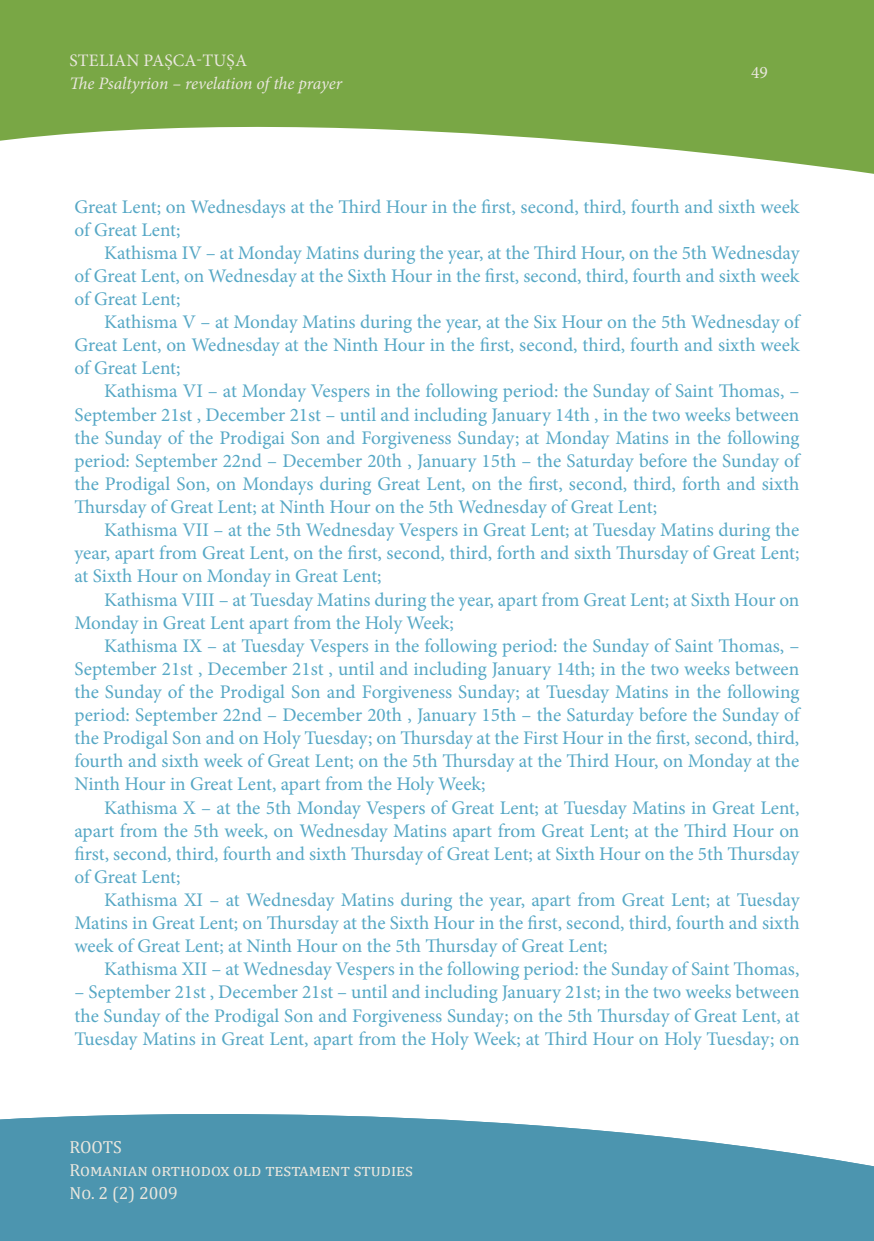
<style>
.page{position:relative;width:874px;height:1241px;background:#fff}
.page>*{position:absolute;margin:0;border:0;box-sizing:border-box;transform-origin:0 0}
.Paragraph_Style_1{font:19.25px/23.1px "Minion Pro";letter-spacing:-.005em;color:#55a7c5;text-align:justify}
.t1{font:17.5px "Cambria";color:#eae7de}
.t2{font:italic 17.5px "Minion Pro";letter-spacing:-.01em;color:#eae7de}
.t3{font:17.5px "Minion Pro";letter-spacing:.01em;color:#eae7de}
</style>
<div class="page">
<svg style="left:0;top:0;width:873px;height:174px;fill:#79a745"></svg>
<svg style="left:0;top:1114px;width:873px;height:126px;background:#5d9fb7"></svg>
<p class="t3" style="left:70px;top:49px;width:179px">STELIAN PAȘCA-TUȘA</p>
<p class="t2" style="left:69px;top:71px;width:274px">The Psaltyrion – revelation of the prayer</p>
<p class="t3" style="left:750px;top:60px;width:18px">49</p>
<p class="Paragraph_Style_1" style="left:74px;top:195px;width:726px">Great Lent; on Wednesdays at the Third Hour in the first, second, third, fourth and sixth week of Great Lent;</p>
<p class="Paragraph_Style_1" style="left:74px;top:241px;width:726px;text-indent:30px">Kathisma IV – at Monday Matins during the year, at the Third Hour, on the 5th Wednesday of Great Lent, on Wednesday at the Sixth Hour in the first, second, third, fourth and sixth week of Great Lent;</p>
<p class="Paragraph_Style_1" style="left:74px;top:310px;width:726px;text-indent:30px">Kathisma V – at Monday Matins during the year, at the Six Hour on the 5th Wednesday of Great Lent, on Wednesday at the Ninth Hour in the first, second, third, fourth and sixth week of Great Lent;</p>
<p class="Paragraph_Style_1" style="left:74px;top:380px;width:726px;text-indent:30px">Kathisma VI – at Monday Vespers in the following period: the Sunday of Saint Thomas, – September 21st , December 21st – until and including January 14th , in the two weeks between the Sunday of the Prodigai Son and Forgiveness Sunday; at Monday Matins in the following period: September 22nd – December 20th , January 15th – the Saturday before the Sunday of the Prodigal Son, on Mondays during Great Lent, on the first, second, third, forth and sixth Thursday of Great Lent; at Ninth Hour on the 5th Wednesday of Great Lent;</p>
<p class="Paragraph_Style_1" style="left:74px;top:518px;width:726px;text-indent:30px">Kathisma VII – at the 5th Wednesday Vespers in Great Lent; at Tuesday Matins during the year, apart from Great Lent, on the first, second, third, forth and sixth Thursday of Great Lent; at Sixth Hour on Monday in Great Lent;</p>
<p class="Paragraph_Style_1" style="left:74px;top:588px;width:726px;text-indent:30px">Kathisma VIII – at Tuesday Matins during the year, apart from Great Lent; at Sixth Hour on<br>Monday in Great Lent apart from the Holy Week;</p>
<p class="Paragraph_Style_1" style="left:74px;top:634px;width:726px;text-indent:30px">Kathisma IX – at Tuesday Vespers in the following period: the Sunday of Saint Thomas, – September 21st , December 21st , until and including January 14th; in the two weeks between the Sunday of the Prodigal Son and Forgiveness Sunday; at Tuesday Matins in the following period: September 22nd – December 20th , January 15th – the Saturday before the Sunday of the Prodigal Son and on Holy Tuesday; on Thursday at the First Hour in the first, second, third, fourth and sixth week of Great Lent; on the 5th Thursday at the Third Hour, on Monday at the Ninth Hour in Great Lent, apart from the Holy Week;</p>
<p class="Paragraph_Style_1" style="left:74px;top:795px;width:726px;text-indent:30px">Kathisma X – at the 5th Monday Vespers of Great Lent; at Tuesday Matins in Great Lent, apart from the 5th week, on Wednesday Matins apart from Great Lent; at the Third Hour on first, second, third, fourth and sixth Thursday of Great Lent; at Sixth Hour on the 5th Thursday of Great Lent;</p>
<p class="Paragraph_Style_1" style="left:74px;top:888px;width:726px;text-indent:30px">Kathisma XI – at Wednesday Matins during the year, apart from Great Lent; at Tuesday Matins in Great Lent; on Thursday at the Sixth Hour in the first, second, third, fourth and sixth week of Great Lent; at Ninth Hour on the 5th Thursday of Great Lent;</p>
<p class="Paragraph_Style_1" style="left:104px;top:957px;width:696px">Kathisma XII – at Wednesday Vespers in the following period: the Sunday of Saint Thomas,</p>
<p class="Paragraph_Style_1" style="left:74px;top:980px;width:726px">– September 21st , December 21st – until and including January 21st; in the two weeks between the Sunday of the Prodigal Son and Forgiveness Sunday; on the 5th Thursday of Great Lent, at Tuesday Matins in Great Lent, apart from the Holy Week; at Third Hour on Holy Tuesday; on</p>
<p class="t1" style="left:69px;top:1136px;width:54px">ROOTS</p>
<p class="t1" style="left:69px;top:1159px;width:345px">Romanian orthodox old testament studies</p>
<p class="t1" style="left:69px;top:1181px;width:110px">No. 2 (2) 2009</p>
</div>
